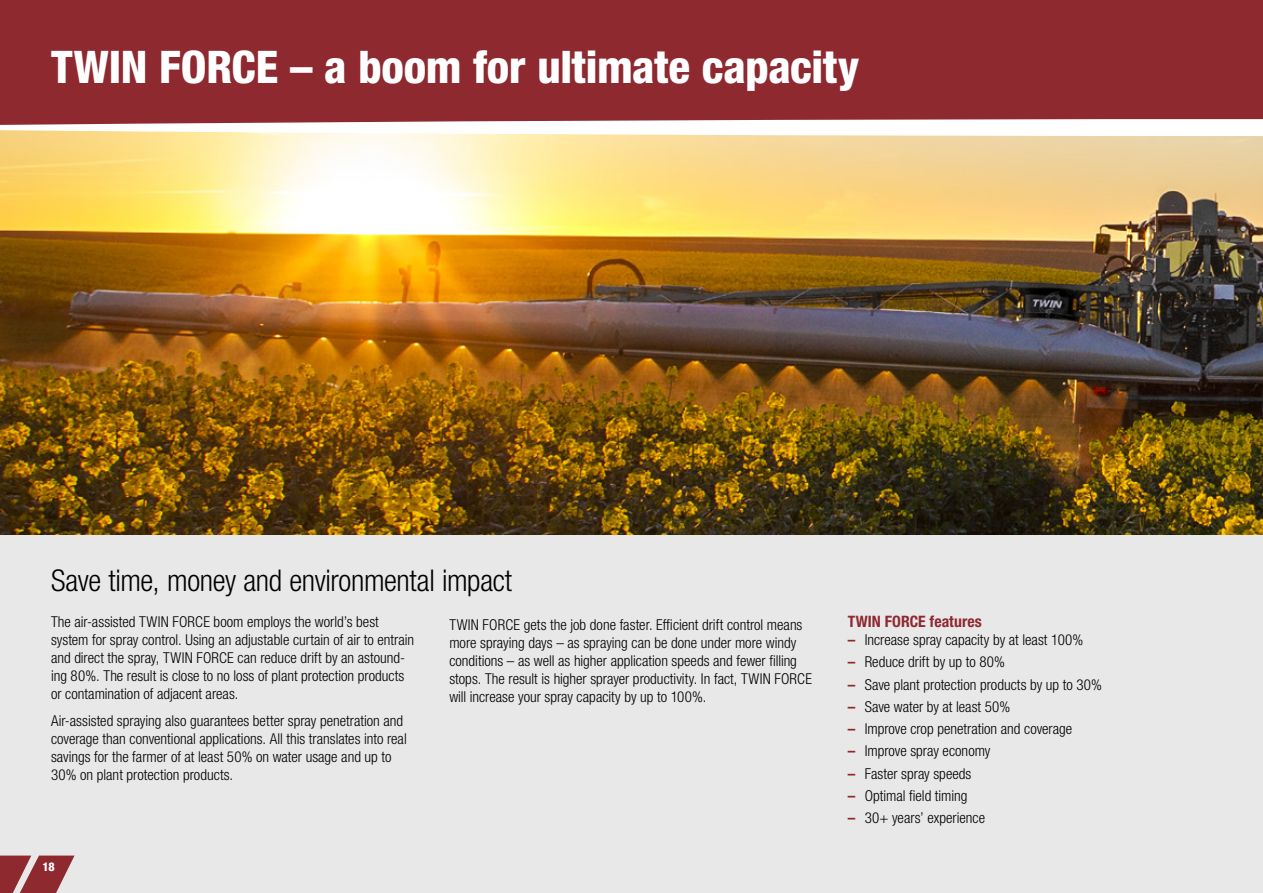
<style>
.page{position:relative;width:1263px;height:893px;background:#fff}
.page>*{position:absolute;margin:0;border:0;box-sizing:border-box;transform-origin:0 0}
.t1{font:800 condensed 45px "Helvetica Neue LTW1 G";letter-spacing:-.005em;color:#fff}
.t2{font:300 condensed 30px "Helvetica Neue LTW1 G";letter-spacing:-.01em;color:#000}
.t3{font:700 condensed 15.75px "Helvetica Neue LTW1 G";letter-spacing:.005em;color:#8e2930}
.t4{font:300 condensed 15px/18px "Helvetica Neue LTW1 G";color:#000}
.t5{font:800 condensed 12px "Helvetica Neue LTW1 G";color:#fff}
.s1{font-weight:700;color:#8e2930}
</style>
<div class="page">
<img style="left:0;top:136px;width:1263px;height:400px">
<div style="left:0;top:0;width:1263px;height:128px;background:#8e2930"></div>
<svg style="left:0;top:119px;width:1263px;height:17px"></svg>
<div style="left:0;top:536px;width:1263px;height:357px;background:#e8e8e8"></div>
<svg style="left:0;top:855px;width:75px;height:38px"></svg>
<h1 class="t1" style="left:51px;top:40px;width:810px">TWIN FORCE – a boom for ultimate capacity</h1>
<h2 class="t2" style="left:51px;top:563px;width:463px">Save time, money and environmental impact</h2>
<p class="t4" style="left:51px;top:613px;width:365px">The air-assisted TWIN FORCE boom employs the world’s best system for spray control. Using an adjustable curtain of air to entrain and direct the spray, TWIN FORCE can reduce drift by an astound&shy;ing 80%. The result is close to no loss of plant protection products or contamination of adjacent areas.</p>
<p class="t4" style="left:51px;top:712px;width:357px">Air-assisted spraying also guarantees better spray penetration and coverage than conventional applications. All this translates into real savings for the farmer of at least 50% on water usage and up to 30% on plant protection products.</p>
<p class="t4" style="left:449px;top:616px;width:364px">TWIN FORCE gets the job done faster. Efficient drift control means more spraying days – as spraying can be done under more windy conditions – as well as higher application speeds and fewer filling stops. The result is higher sprayer productivity. In fact, TWIN FORCE will increase your spray capacity by up to 100%.</p>
<p class="t3" style="left:848px;top:612px;width:136px">TWIN FORCE features</p>
<p class="t4" style="left:848px;top:631px;width:237px"><span class="s1">–</span> Increase spray capacity by at least 100%</p>
<p class="t4" style="left:848px;top:653px;width:159px"><span class="s1">–</span> Reduce drift by up to 80%</p>
<p class="t4" style="left:848px;top:676px;width:256px"><span class="s1">–</span> Save plant protection products by up to 30%</p>
<p class="t4" style="left:848px;top:698px;width:164px"><span class="s1">–</span> Save water by at least 50%</p>
<p class="t4" style="left:848px;top:720px;width:226px"><span class="s1">–</span> Improve crop penetration and coverage</p>
<p class="t4" style="left:848px;top:742px;width:144px"><span class="s1">–</span> Improve spray economy</p>
<p class="t4" style="left:848px;top:764px;width:125px"><span class="s1">–</span> Faster spray speeds</p>
<p class="t4" style="left:848px;top:787px;width:121px"><span class="s1">–</span> Optimal field timing</p>
<p class="t4" style="left:848px;top:809px;width:139px"><span class="s1">–</span> 30+ years’ experience</p>
<p class="t5" style="left:43px;top:860px;width:14px">18</p>
</div>
